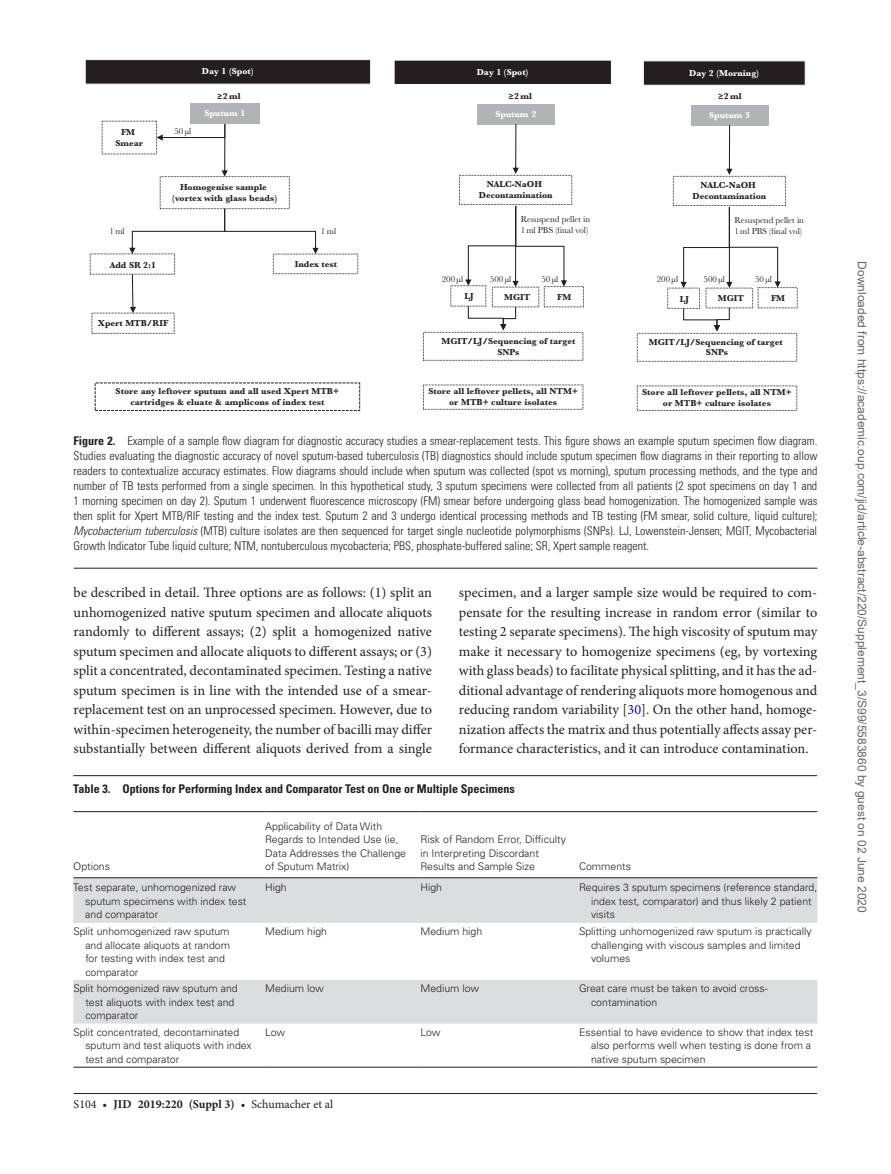
<style>
.page{position:relative;width:891px;height:1174px;background:#fff}
.page>*{position:absolute;margin:0;border:0;box-sizing:border-box;transform-origin:0 0}
.t1{font:14.25px/19.5px "Minion Pro";color:#231f20;text-align:justify}
.t2{font:300 condensed 12px/15px "Univers LT Std";color:#231f20;text-align:justify}
.t3{font:12px "Arial";color:#666}
.t4{font:700 condensed 12px "Univers LT Std";color:#231f20}
.t5{font:12px "Minion Pro";color:#231f20}
.t6{font:300 10.5px/13.5px "Univers LT Std";color:#231f20}
.t7{font:700 9px/10.8px "Baskerville MT Std";color:#231f20;text-align:center}
.t8{font:9px/10.8px "Baskerville MT Std";letter-spacing:-.005em;color:#231f20}
.t9{font:700 9px "Baskerville MT Std";color:#fff}
.s1{font-weight:700}
.s2{font-style:italic}
.s3{color:#00f}
</style>
<div class="page">
<hr style="left:74px;top:1093px;width:743px;height:1px;background:#231f20">
<hr style="left:74px;top:568px;width:743px;height:1px;background:#231f20">
<div style="left:477px;top:104px;width:77px;height:20px;background:#b2b3b7"></div>
<div style="left:190px;top:104px;width:70px;height:20px;background:#b2b3b7"></div>
<svg style="left:129px;top:209px;width:190px;height:45px"></svg>
<div style="left:85px;top:59px;width:286px;height:25px;background:#231f20;border:1px solid #f9f9f9"></div>
<div style="left:95px;top:382px;width:265px;height:29px;background:#fff;border:1px dashed #231f20"></div>
<div style="left:394px;top:60px;width:218px;height:25px;background:#231f20;border:1px solid #f9f9f9"></div>
<svg style="left:513px;top:124px;width:6px;height:50px"></svg>
<div style="left:643px;top:60px;width:163px;height:26px;background:#231f20;border:1px solid #f9f9f9"></div>
<svg style="left:465px;top:206px;width:102px;height:81px"></svg>
<svg style="left:130px;top:275px;width:6px;height:38px"></svg>
<svg style="left:468px;top:306px;width:48px;height:24px"></svg>
<div style="left:691px;top:105px;width:77px;height:20px;background:#b2b3b7"></div>
<svg style="left:726px;top:125px;width:7px;height:50px"></svg>
<svg style="left:681px;top:207px;width:100px;height:81px"></svg>
<svg style="left:683px;top:308px;width:47px;height:23px"></svg>
<svg style="left:157px;top:124px;width:71px;height:53px"></svg>
<hr style="left:73px;top:775px;width:744px;height:1px;background:#231f20">
<svg style="left:73px;top:878px;width:744px;height:146px;fill:#dcdddf"></svg>
<hr style="left:73px;top:811px;width:192px;height:1px;background:#231f20">
<hr style="left:73px;top:877px;width:192px;height:1px;background:#231f20">
<hr style="left:265px;top:811px;width:155px;height:1px;background:#231f20">
<hr style="left:265px;top:877px;width:155px;height:1px;background:#231f20">
<hr style="left:420px;top:811px;width:159px;height:1px;background:#231f20">
<hr style="left:420px;top:877px;width:159px;height:1px;background:#231f20">
<hr style="left:579px;top:811px;width:238px;height:1px;background:#231f20">
<hr style="left:579px;top:877px;width:238px;height:1px;background:#231f20">
<hr style="left:73px;top:1067px;width:192px;height:1px;background:#231f20">
<hr style="left:265px;top:1067px;width:155px;height:1px;background:#231f20">
<hr style="left:420px;top:1067px;width:159px;height:1px;background:#231f20">
<hr style="left:579px;top:1067px;width:238px;height:1px;background:#231f20">
<p class="t9" style="left:202px;top:66px;width:53px">Day 1 (Spot)</p>
<p class="t9" style="left:477px;top:67px;width:53px">Day 1 (Spot)</p>
<p class="t9" style="left:689px;top:68px;width:72px">Day 2 (Morning)</p>
<p class="t7" style="left:217px;top:91px;width:25px">≥2ml</p>
<p class="t7" style="left:508px;top:91px;width:25px">≥2ml</p>
<p class="t7" style="left:718px;top:91px;width:25px">≥2ml</p>
<p class="t7" style="left:116px;top:126px;width:29px">FM<br>Smear</p>
<p class="t8" style="left:174px;top:125px;width:19px">50 µl</p>
<p class="t9" style="left:204px;top:108px;width:42px">Sputum 1</p>
<p class="t9" style="left:495px;top:109px;width:42px">Sputum 2</p>
<p class="t7" style="left:172px;top:182px;width:107px">Homogenise sample (vortex with glass beads)</p>
<p class="t7" style="left:479px;top:179px;width:75px">NALC-NaOH<br>Decontamination</p>
<p class="t8" style="left:109px;top:226px;width:17px">1ml</p>
<p class="t8" style="left:321px;top:226px;width:17px">1ml</p>
<p class="t7" style="left:110px;top:259px;width:48px">Add SR 2:1</p>
<p class="t7" style="left:295px;top:259px;width:44px">Index test</p>
<p class="t8" style="left:521px;top:214px;width:71px">Resuspend pellet in<br>1 ml PBS (final vol)</p>
<p class="t9" style="left:709px;top:110px;width:42px">Sputum 3</p>
<p class="t7" style="left:693px;top:180px;width:75px">NALC-NaOH<br>Decontamination</p>
<p class="t8" style="left:734px;top:215px;width:71px">Resuspend pellet in<br>1ml PBS (final vol)</p>
<p class="t7" style="left:98px;top:318px;width:72px">Xpert MTB/RIF</p>
<p class="t7" style="left:116px;top:386px;width:225px">Store any leftover sputum and all used Xpert MTB+ cartridges &amp; eluate &amp; amplicons of index test</p>
<p class="t8" style="left:442px;top:274px;width:23px">200 µl</p>
<p class="t7" style="left:464px;top:291px;width:11px">LJ</p>
<p class="t8" style="left:490px;top:273px;width:23px">500 µl</p>
<p class="t8" style="left:541px;top:274px;width:19px">50 µl</p>
<p class="t8" style="left:657px;top:274px;width:23px">200 µl</p>
<p class="t8" style="left:704px;top:273px;width:23px">500 µl</p>
<p class="t8" style="left:755px;top:274px;width:19px">50 µl</p>
<p class="t7" style="left:504px;top:292px;width:28px">MGIT</p>
<p class="t7" style="left:557px;top:292px;width:16px">FM</p>
<p class="t7" style="left:680px;top:293px;width:11px">LJ</p>
<p class="t7" style="left:718px;top:293px;width:28px">MGIT</p>
<p class="t7" style="left:771px;top:293px;width:16px">FM</p>
<p class="t7" style="left:441px;top:335px;width:135px">MGIT/LJ/Sequencing of target<br>SNPs</p>
<p class="t7" style="left:428px;top:386px;width:151px">Store all leftover pellets, all NTM+ or MTB+ culture isolates</p>
<p class="t7" style="left:649px;top:336px;width:135px">MGIT/LJ/Sequencing of target<br>SNPs</p>
<p class="t7" style="left:642px;top:387px;width:151px">Store all leftover pellets, all NTM+ or MTB+ culture isolates</p>
<p class="t2" style="left:74px;top:433px;width:745px"><span class="s1">Figure 2.</span> Example of a sample flow diagram for diagnostic accuracy studies a smear-replacement tests. This figure shows an example sputum specimen flow diagram.<br>Studies evaluating the diagnostic accuracy of novel sputum-based tuberculosis (TB) diagnostics should include sputum specimen flow diagrams in their reporting to allow readers to contextualize accuracy estimates. Flow diagrams should include when sputum was collected (spot vs morning), sputum processing methods, and the type and number of TB tests performed from a single specimen. In this hypothetical study, 3 sputum specimens were collected from all patients (2 spot specimens on day 1 and 1 morning specimen on day 2). Sputum 1 underwent fluorescence microscopy (FM) smear before undergoing glass bead homogenization. The homogenized sample was then split for Xpert MTB/RIF testing and the index test. Sputum 2 and 3 undergo identical processing methods and TB testing (FM smear, solid culture, liquid culture); <span class="s2">Mycobacterium tuberculosis</span> (MTB) culture isolates are then sequenced for target single nucleotide polymorphisms (SNPs). LJ, Lowenstein-Jensen; MGIT, Mycobacterial Growth Indicator Tube liquid culture; NTM, nontuberculous mycobacteria; PBS, phosphate-buffered saline; SR, Xpert sample reagent.</p>
<p class="t1" style="left:74px;top:583px;width:360px">be described in detail. Three options are as follows: (1) split an unhomogenized native sputum specimen and allocate aliquots randomly to different assays; (2) split a homogenized native sputum specimen and allocate aliquots to different assays; or (3) split a concentrated, decontaminated specimen. Testing a native sputum specimen is in line with the intended use of a smear&shy;replacement test on an unprocessed specimen. However, due to within-specimen heterogeneity, the number of bacilli may differ substantially between different aliquots derived from a single</p>
<p class="t1" style="left:459px;top:583px;width:360px">specimen, and a larger sample size would be required to com&shy;pensate for the resulting increase in random error (similar to testing 2 separate specimens). The high viscosity of sputum may make it necessary to homogenize specimens (eg, by vortexing with glass beads) to facilitate physical splitting, and it has the ad&shy;ditional advantage of rendering aliquots more homogenous and reducing random variability [<span class="s3">30</span>]. On the other hand, homoge&shy;nization affects the matrix and thus potentially affects assay per&shy;formance characteristics, and it can introduce contamination.</p>
<p class="t4" style="left:73px;top:781px;width:443px">Table 3. Options for Performing Index and Comparator Test on One or Multiple Specimens</p>
<p class="t6" style="left:73px;top:860px;width:38px">Options</p>
<p class="t6" style="left:265px;top:819px;width:142px">Applicability of Data With<br>Regards to Intended Use (ie,<br>Data Addresses the Challenge of Sputum Matrix)</p>
<p class="t6" style="left:420px;top:833px;width:147px">Risk of Random Error, Difficulty in Interpreting Discordant<br>Results and Sample Size</p>
<p class="t6" style="left:579px;top:860px;width:53px">Comments</p>
<p class="t6" style="left:85px;top:881px;width:163px;text-indent:-12px">Test separate, unhomogenized raw sputum specimens with index test and comparator</p>
<p class="t6" style="left:265px;top:881px;width:23px">High</p>
<p class="t6" style="left:420px;top:881px;width:23px">High</p>
<p class="t6" style="left:591px;top:881px;width:228px;text-indent:-12px">Requires 3 sputum specimens (reference standard, index test, comparator) and thus likely 2 patient visits</p>
<p class="t6" style="left:85px;top:925px;width:146px;text-indent:-12px">Split unhomogenized raw sputum and allocate aliquots at random for testing with index test and comparator</p>
<p class="t6" style="left:265px;top:925px;width:63px">Medium high</p>
<p class="t6" style="left:420px;top:925px;width:63px">Medium high</p>
<p class="t6" style="left:591px;top:925px;width:222px;text-indent:-12px">Splitting unhomogenized raw sputum is practically challenging with viscous samples and limited volumes</p>
<p class="t6" style="left:85px;top:982px;width:154px;text-indent:-12px">Split homogenized raw sputum and test aliquots with index test and comparator</p>
<p class="t6" style="left:265px;top:982px;width:60px">Medium low</p>
<p class="t6" style="left:420px;top:982px;width:60px">Medium low</p>
<p class="t6" style="left:591px;top:982px;width:178px;text-indent:-12px">Great care must be taken to avoid cross&shy;contamination</p>
<p class="t6" style="left:85px;top:1025px;width:168px;text-indent:-12px">Split concentrated, decontaminated sputum and test aliquots with index test and comparator</p>
<p class="t6" style="left:265px;top:1025px;width:22px">Low</p>
<p class="t6" style="left:420px;top:1025px;width:22px">Low</p>
<p class="t6" style="left:591px;top:1025px;width:224px;text-indent:-12px">Essential to have evidence to show that index test also performs well when testing is done from a native sputum specimen</p>
<p class="t5" style="left:74px;top:1096px;width:261px">S104 • <span class="s1">jid 2019:220 (Suppl 3)</span> • Schumacher et al</p>
<p class="t3" style="left:866px;top:261px;width:653px;rotate:90deg">Downloaded from https://academic.oup.com/jid/article-abstract/220/Supplement_3/S99/5583860 by guest on 02 June 2020</p>
</div>
